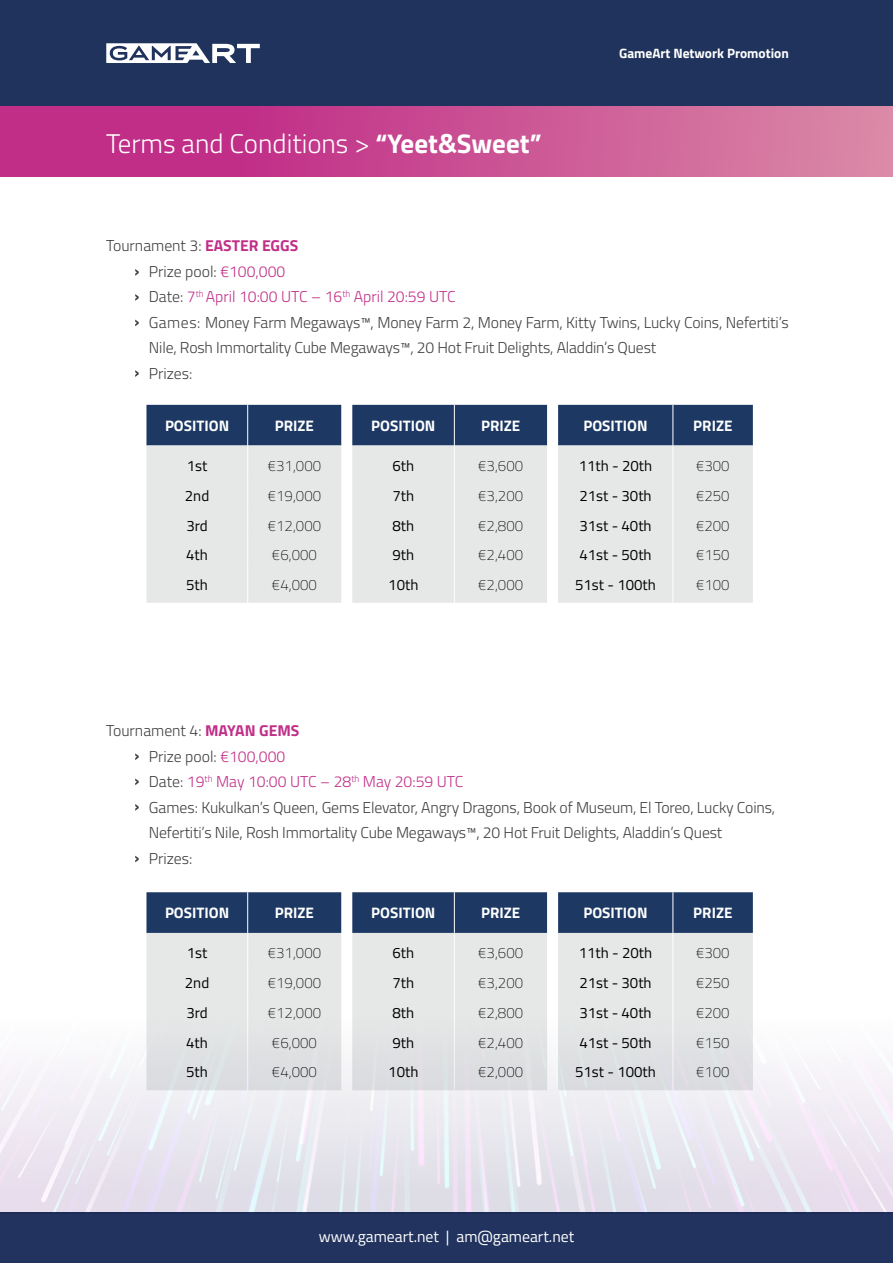
<style>
.page{position:relative;width:893px;height:1263px;background:#fff}
.page>*{position:absolute;margin:0;border:0;box-sizing:border-box;transform-origin:0 0}
.t1{font:300 27px "Titillium Web";color:#fff}
.t2{font:300 15.75px/25.5px "Titillium Web";letter-spacing:-.01em;color:#404042}
.t3{font:15.75px "Titillium Web";color:#fff}
.t4{font:700 15.15px "Titillium Web";color:#fff}
.t5{font:200 15px "Titillium Web";color:#000}
.t6{font:15px "Titillium Web";color:#000}
.t7{font:700 13.5px "Titillium Web";color:#fff}
.s1{font-weight:700}
.s2{font-weight:700;color:#c12e88}
.s3{color:#c12e88}
</style>
<div class="page">
<div style="left:0;top:0;width:893px;height:106px;background:#1f335c"></div>
<svg style="left:106px;top:43px;width:154px;height:20px"></svg>
<div style="left:0;top:1212px;width:893px;height:51px;background:#21335e"></div>
<img style="left:1px;top:855px;width:892px;height:357px">
<svg style="left:0;top:106px;width:893px;height:71px;background:#ca4f93"></svg>
<svg style="left:135px;top:269px;width:4px;height:7px"></svg>
<svg style="left:135px;top:753px;width:4px;height:7px"></svg>
<svg style="left:135px;top:294px;width:4px;height:7px"></svg>
<svg style="left:135px;top:778px;width:4px;height:7px"></svg>
<svg style="left:135px;top:320px;width:4px;height:6px"></svg>
<svg style="left:135px;top:370px;width:4px;height:7px"></svg>
<svg style="left:135px;top:856px;width:4px;height:6px"></svg>
<svg style="left:135px;top:804px;width:4px;height:7px"></svg>
<svg style="left:146px;top:405px;width:195px;height:198px;background:#bdc4cd"></svg>
<hr style="left:247px;top:564px;width:1px;height:39px;background:#fff">
<svg style="left:146px;top:892px;width:195px;height:198px;background:#bac1cb"></svg>
<hr style="left:247px;top:992px;width:1px;height:30px;background:#fff">
<hr style="left:247px;top:1022px;width:1px;height:30px;background:#fff">
<hr style="left:247px;top:1052px;width:1px;height:38px;background:#fff">
<svg style="left:352px;top:405px;width:195px;height:198px;background:#bec5cd"></svg>
<hr style="left:454px;top:564px;width:1px;height:39px;background:#fff">
<svg style="left:352px;top:892px;width:195px;height:198px;background:#bbc2cb"></svg>
<hr style="left:454px;top:992px;width:1px;height:30px;background:#fff">
<hr style="left:454px;top:1022px;width:1px;height:30px;background:#fff">
<hr style="left:454px;top:1052px;width:1px;height:38px;background:#fff">
<svg style="left:558px;top:405px;width:195px;height:198px;background:#bdc4cd"></svg>
<hr style="left:673px;top:564px;width:1px;height:39px;background:#fff">
<svg style="left:558px;top:892px;width:195px;height:198px;background:#bac1cb"></svg>
<hr style="left:673px;top:992px;width:1px;height:30px;background:#fff">
<hr style="left:673px;top:1022px;width:1px;height:30px;background:#fff">
<hr style="left:673px;top:1052px;width:1px;height:38px;background:#fff">
<h1 class="t1" style="left:106px;top:124px;width:437px">Terms and Conditions &gt; <span class="s1">“Yeet&amp;Sweet”</span></h1>
<p class="t7" style="left:619px;top:43px;width:171px">GameArt Network Promotion</p>
<p class="t2" style="left:149px;top:232px;width:642px;text-indent:-43px">Tournament 3: <span class="s2">EASTER EGGS<br></span>Prize pool: <span class="s3">€100,000<br></span>Date: <span class="s3">7</span><sup>th</sup> <span class="s3">April 10:00 UTC – 16</span><sup>th</sup> <span class="s3">April 20:59 UTC<br></span>Games: Money Farm Megaways™, Money Farm 2, Money Farm, Kitty Twins, Lucky Coins, Nefertiti’s Nile, Rosh Immortality Cube Megaways™, 20 Hot Fruit Delights, Aladdin’s Quest<br>Prizes:</p>
<p class="t4" style="left:165px;top:414px;width:66px">POSITION</p>
<p class="t4" style="left:275px;top:414px;width:41px">PRIZE</p>
<p class="t6" style="left:187px;top:455px;width:22px">1st</p>
<p class="t5" style="left:268px;top:455px;width:55px">€31,000</p>
<p class="t6" style="left:185px;top:484px;width:26px">2nd</p>
<p class="t5" style="left:268px;top:485px;width:55px">€19,000</p>
<p class="t6" style="left:186px;top:514px;width:23px">3rd</p>
<p class="t5" style="left:268px;top:515px;width:55px">€12,000</p>
<p class="t6" style="left:186px;top:544px;width:23px">4th</p>
<p class="t5" style="left:272px;top:544px;width:46px">€6,000</p>
<p class="t6" style="left:186px;top:574px;width:23px">5th</p>
<p class="t5" style="left:272px;top:574px;width:46px">€4,000</p>
<p class="t4" style="left:371px;top:414px;width:66px">POSITION</p>
<p class="t4" style="left:481px;top:414px;width:41px">PRIZE</p>
<p class="t6" style="left:392px;top:455px;width:23px">6th</p>
<p class="t5" style="left:478px;top:455px;width:46px">€3,600</p>
<p class="t6" style="left:392px;top:484px;width:23px">7th</p>
<p class="t5" style="left:478px;top:485px;width:46px">€3,200</p>
<p class="t6" style="left:392px;top:514px;width:23px">8th</p>
<p class="t5" style="left:478px;top:515px;width:46px">€2,800</p>
<p class="t6" style="left:392px;top:544px;width:23px">9th</p>
<p class="t5" style="left:478px;top:544px;width:46px">€2,400</p>
<p class="t6" style="left:388px;top:574px;width:32px">10th</p>
<p class="t5" style="left:478px;top:574px;width:46px">€2,000</p>
<p class="t4" style="left:583px;top:414px;width:66px">POSITION</p>
<p class="t4" style="left:693px;top:414px;width:41px">PRIZE</p>
<p class="t6" style="left:579px;top:455px;width:75px">11th - 20th</p>
<p class="t5" style="left:696px;top:455px;width:35px">€300</p>
<p class="t6" style="left:579px;top:484px;width:74px">21st - 30th</p>
<p class="t5" style="left:696px;top:485px;width:35px">€250</p>
<p class="t6" style="left:579px;top:514px;width:74px">31st - 40th</p>
<p class="t5" style="left:696px;top:515px;width:35px">€200</p>
<p class="t6" style="left:579px;top:544px;width:74px">41st - 50th</p>
<p class="t5" style="left:696px;top:544px;width:35px">€150</p>
<p class="t6" style="left:575px;top:574px;width:82px">51st - 100th</p>
<p class="t5" style="left:696px;top:574px;width:35px">€100</p>
<p class="t2" style="left:149px;top:717px;width:628px;text-indent:-43px">Tournament 4: <span class="s2">MAYAN GEMS<br></span>Prize pool: <span class="s3">€100,000<br></span>Date: <span class="s3">19</span><sup>th</sup> <span class="s3">May 10:00 UTC – 28</span><sup>th</sup> <span class="s3">May 20:59 UTC<br></span>Games: Kukulkan’s Queen, Gems Elevator, Angry Dragons, Book of Museum, El Toreo, Lucky Coins, Nefertiti’s Nile, Rosh Immortality Cube Megaways™, 20 Hot Fruit Delights, Aladdin’s Quest<br>Prizes:</p>
<p class="t4" style="left:165px;top:901px;width:66px">POSITION</p>
<p class="t4" style="left:275px;top:901px;width:41px">PRIZE</p>
<p class="t6" style="left:187px;top:942px;width:22px">1st</p>
<p class="t5" style="left:268px;top:942px;width:55px">€31,000</p>
<p class="t6" style="left:185px;top:972px;width:26px">2nd</p>
<p class="t5" style="left:268px;top:972px;width:55px">€19,000</p>
<p class="t6" style="left:186px;top:1002px;width:23px">3rd</p>
<p class="t5" style="left:268px;top:1002px;width:55px">€12,000</p>
<p class="t6" style="left:186px;top:1031px;width:23px">4th</p>
<p class="t5" style="left:272px;top:1032px;width:46px">€6,000</p>
<p class="t6" style="left:186px;top:1061px;width:23px">5th</p>
<p class="t5" style="left:272px;top:1061px;width:46px">€4,000</p>
<p class="t4" style="left:371px;top:901px;width:66px">POSITION</p>
<p class="t4" style="left:481px;top:901px;width:41px">PRIZE</p>
<p class="t6" style="left:392px;top:942px;width:23px">6th</p>
<p class="t5" style="left:478px;top:942px;width:46px">€3,600</p>
<p class="t6" style="left:392px;top:972px;width:23px">7th</p>
<p class="t5" style="left:478px;top:972px;width:46px">€3,200</p>
<p class="t6" style="left:392px;top:1002px;width:23px">8th</p>
<p class="t5" style="left:478px;top:1002px;width:46px">€2,800</p>
<p class="t6" style="left:392px;top:1031px;width:23px">9th</p>
<p class="t5" style="left:478px;top:1032px;width:46px">€2,400</p>
<p class="t6" style="left:388px;top:1061px;width:32px">10th</p>
<p class="t5" style="left:478px;top:1061px;width:46px">€2,000</p>
<p class="t4" style="left:583px;top:901px;width:66px">POSITION</p>
<p class="t4" style="left:693px;top:901px;width:41px">PRIZE</p>
<p class="t6" style="left:579px;top:942px;width:75px">11th - 20th</p>
<p class="t5" style="left:696px;top:942px;width:35px">€300</p>
<p class="t6" style="left:579px;top:972px;width:74px">21st - 30th</p>
<p class="t5" style="left:696px;top:972px;width:35px">€250</p>
<p class="t6" style="left:579px;top:1002px;width:74px">31st - 40th</p>
<p class="t5" style="left:696px;top:1002px;width:35px">€200</p>
<p class="t6" style="left:579px;top:1031px;width:74px">41st - 50th</p>
<p class="t5" style="left:696px;top:1032px;width:35px">€150</p>
<p class="t6" style="left:575px;top:1061px;width:82px">51st - 100th</p>
<p class="t5" style="left:696px;top:1061px;width:35px">€100</p>
<p class="t3" style="left:319px;top:1225px;width:257px">www.gameart.net | am@gameart.net</p>
</div>
